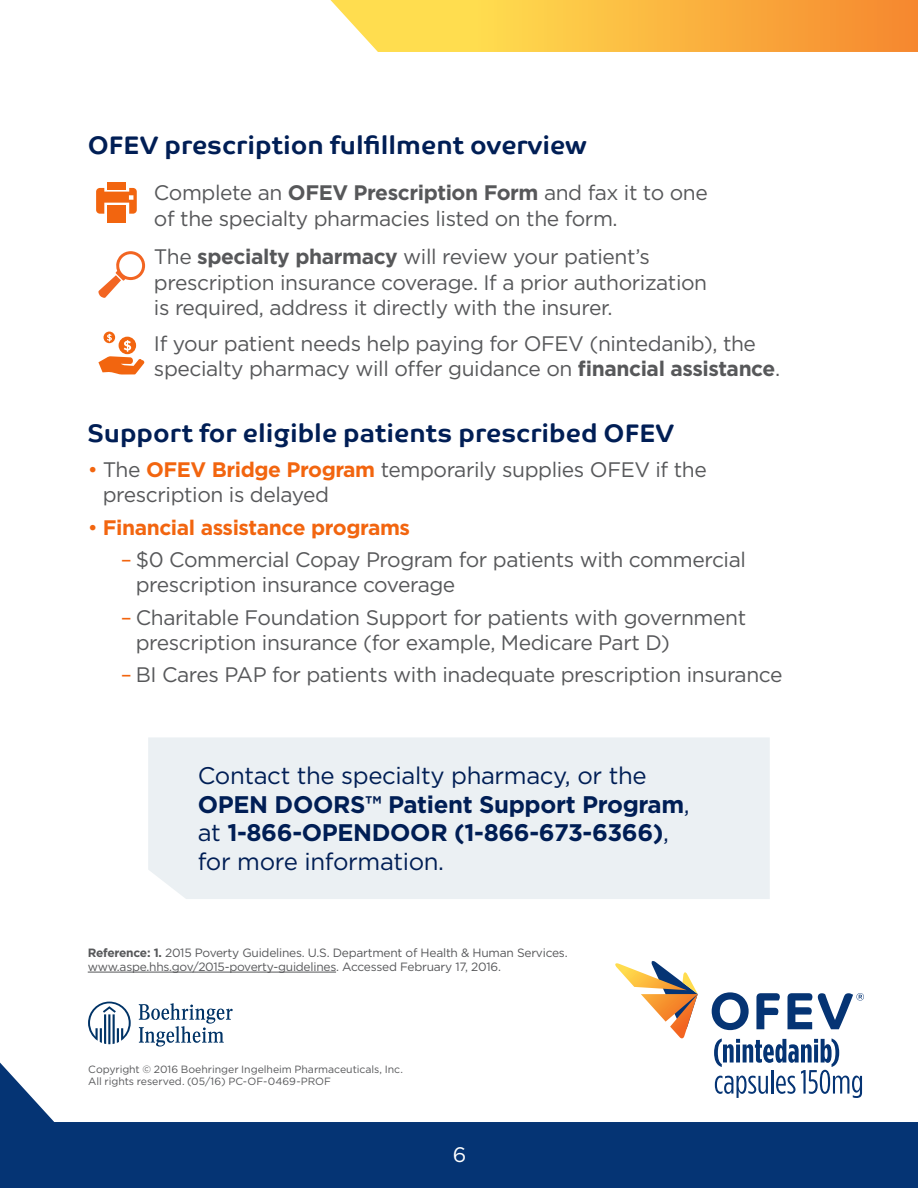
<style>
.page{position:relative;width:918px;height:1188px;background:#fff}
.page>*{position:absolute;margin:0;border:0;box-sizing:border-box;transform-origin:0 0}
.t1{font:700 25.5px "Co Text";color:#001e55}
.t2{font:700 24px/28.5px "Gotham";letter-spacing:-.015em;color:#001e55}
.t3{font:21px/25.5px "Gotham";letter-spacing:-.02em;color:#57585a}
.t4{font:700 21px "Gotham";letter-spacing:-.02em;color:#f2650f}
.t5{font:21px "Gotham";color:#fff}
.t6{font:12px/13.5px "Gotham";letter-spacing:-.02em;color:#57585a}
.t7{font:10.5px "Gotham";letter-spacing:-.005em;color:#57585a}
.s1{font-weight:700}
.s2{color:#f2650f}
.s3{font-weight:700;color:#f2650f}
.s4{font-weight:400}
</style>
<div class="page">
<div style="left:148px;top:737px;width:622px;height:162px;background:#ebf0f3"></div>
<svg style="left:88px;top:1002px;width:43px;height:42px"></svg>
<svg style="left:139px;top:1003px;width:94px;height:44px"></svg>
<hr style="left:88px;top:972px;width:248px;height:1px;background:#57585a">
<svg style="left:96px;top:188px;width:41px;height:26px"></svg>
<div style="left:107px;top:182px;width:19px;height:8px;background:#f2650f"></div>
<div style="left:108px;top:205px;width:18px;height:17px;background:#f2650f"></div>
<svg style="left:98px;top:251px;width:47px;height:47px"></svg>
<div style="left:104px;top:332px;width:11px;height:11px;background:#f2650f;border-radius:50%"></div>
<svg style="left:98px;top:334px;width:47px;height:41px"></svg>
<svg style="left:0;top:1063px;width:863px;height:34px"></svg>
<svg style="left:0;top:1097px;width:50px;height:20px"></svg>
<svg style="left:0;top:1117px;width:918px;height:21px"></svg>
<div style="left:0;top:1138px;width:918px;height:21px;background:#053474"></div>
<div style="left:0;top:1159px;width:918px;height:29px;background:#053474"></div>
<svg style="left:330px;top:0;width:588px;height:52px;background:#fbbe4b"></svg>
<svg style="left:615px;top:961px;width:83px;height:78px"></svg>
<svg style="left:712px;top:992px;width:152px;height:38px"></svg>
<svg style="left:714px;top:1038px;width:148px;height:60px"></svg>
<p class="t1" style="left:88px;top:129px;width:501px">OFEV prescription fulfillment overview</p>
<p class="t3" style="left:154px;top:180px;width:555px">Complete an <span class="s1">OFEV Prescription Form</span> and fax it to one of the specialty pharmacies listed on the form.</p>
<p class="t3" style="left:154px;top:244px;width:555px">The <span class="s1">specialty pharmacy</span> will review your patient’s prescription insurance coverage. If a prior authorization is required, address it directly with the insurer.</p>
<p class="t3" style="left:154px;top:330px;width:628px">If your patient needs help paying for OFEV (nintedanib), the specialty pharmacy will offer guidance on <span class="s1">financial assistance</span>.</p>
<p class="t1" style="left:88px;top:418px;width:588px">Support for eligible patients prescribed OFEV</p>
<p class="t3" style="left:103px;top:456px;width:606px;text-indent:-15px"><span class="s2">•</span> The <span class="s3">OFEV Bridge Program</span> temporarily supplies OFEV if the prescription is delayed</p>
<p class="t4" style="left:88px;top:515px;width:324px"><span class="s4">•</span> Financial assistance programs</p>
<p class="t3" style="left:136px;top:546px;width:612px;text-indent:-15px"><span class="s2">–</span> $0 Commercial Copay Program for patients with commercial prescription insurance coverage</p>
<p class="t3" style="left:136px;top:604px;width:612px;text-indent:-15px"><span class="s2">–</span> Charitable Foundation Support for patients with government prescription insurance (for example, Medicare Part D)</p>
<p class="t3" style="left:121px;top:662px;width:663px"><span class="s2">–</span> BI Cares PAP for patients with inadequate prescription insurance</p>
<p class="t2" style="left:198px;top:761px;width:494px"><span class="s4">Contact the specialty pharmacy, or the </span>OPEN DOORS™ Patient Support Program<span class="s4">, at</span> 1-866-OPENDOOR (1-866-673-6366)<span class="s4">, for more information.</span></p>
<p class="t6" style="left:88px;top:946px;width:481px"><span class="s1">Reference: 1.</span> 2015 Poverty Guidelines. U.S. Department of Health &amp; Human Services. www.aspe.hhs.gov/2015-poverty-guidelines. Accessed February 17, 2016.</p>
<p class="t7" style="left:88px;top:1063px;width:316px">Copyright © 2016 Boehringer Ingelheim Pharmaceuticals, Inc.</p>
<p class="t7" style="left:88px;top:1076px;width:244px">All rights reserved. (05/16) PC-OF-0469-PROF</p>
<p class="t5" style="left:453px;top:1143px;width:15px">6</p>
</div>
